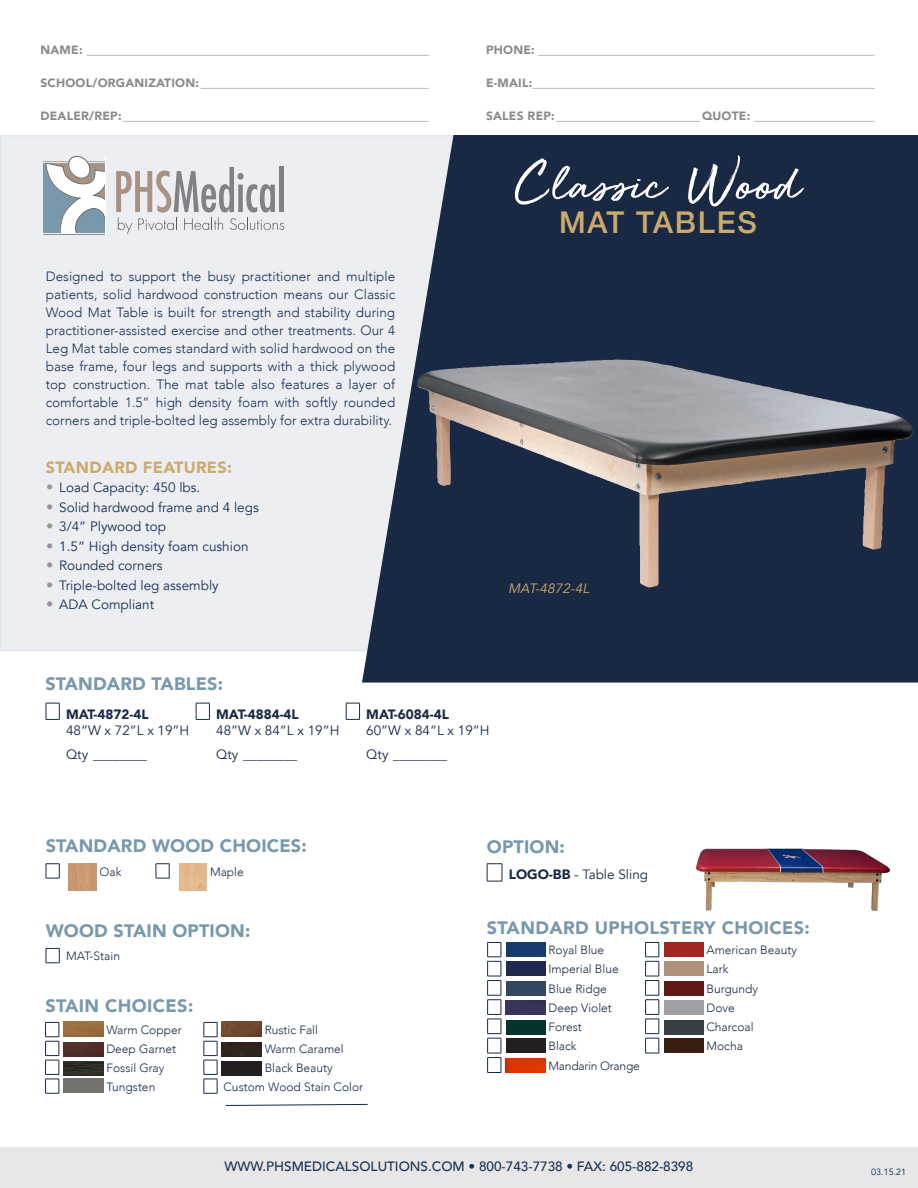
<style>
.page{position:relative;width:918px;height:1188px;background:#fff}
.page>*{position:absolute;margin:0;border:0;box-sizing:border-box;transform-origin:0 0}
.Feature_Header{font:57px "Golden Plains";color:#fff}
.Feature_Header-2{font:500 30px "Helvetica Neue";letter-spacing:.06em;color:#ccaa6b}
.t1{font:900 18px "Avenir";letter-spacing:.01em;color:#7898ac}
.t2{font:900 16.2px "Avenir";letter-spacing:.02em;color:#ccaa6b}
.t3{font:300 13.5px/18px "Avenir";color:#153256;text-align:justify}
.t4{font:13.5px "Avenir";color:#153256}
.t5{font:13.5px "Avenir";color:#192944}
.t6{font:500 13.5px "Avenir";color:#153256}
.t7{font:900 13.5px "Avenir";color:#192944}
.t8{font:italic 13.5px "Avenir";color:#ccaa6b}
.t9{font:900 12px "Avenir";letter-spacing:.02em;color:#8a8a8e}
.t10{font:300 12px "Avenir";color:#192944}
.t11{font:300 12px "Avenir";letter-spacing:-.02em;color:#192944}
.t12{font:9px "Avenir";color:#002b54}
.s1{font-family:"Futura";color:#939598}
.s2{font-weight:900}
</style>
<div class="page">
<div style="left:0;top:135px;width:668px;height:516px;background:#edeef2;border:2px solid #e2e6ec"></div>
<svg style="left:362px;top:135px;width:556px;height:548px;background:#3a465b"></svg>
<svg style="left:116px;top:167px;width:168px;height:67px"></svg>
<svg style="left:43px;top:155px;width:63px;height:78px;background:#bdc7cd"></svg>
<hr style="left:43px;top:233px;width:63px;height:2px;background:#fff">
<hr style="left:43px;top:234px;width:63px;height:1px;background:#808285">
<hr style="left:106px;top:155px;width:1px;height:80px;background:#fff">
<div style="left:0;top:1148px;width:918px;height:40px;background:#e9e6e8"></div>
<img style="left:417px;top:360px;width:197px;height:126px">
<svg style="left:45px;top:1022px;width:15px;height:72px"></svg>
<svg style="left:204px;top:1022px;width:14px;height:72px"></svg>
<img style="left:63px;top:1022px;width:40px;height:14px">
<img style="left:222px;top:1022px;width:39px;height:14px">
<img style="left:63px;top:1042px;width:40px;height:14px">
<img style="left:222px;top:1042px;width:39px;height:14px">
<img style="left:63px;top:1061px;width:40px;height:14px">
<img style="left:222px;top:1061px;width:39px;height:14px">
<svg style="left:225px;top:1104px;width:143px;height:2px"></svg>
<svg style="left:46px;top:948px;width:14px;height:16px"></svg>
<svg style="left:46px;top:863px;width:14px;height:16px"></svg>
<svg style="left:156px;top:863px;width:14px;height:16px"></svg>
<img style="left:69px;top:864px;width:27px;height:26px">
<img style="left:179px;top:864px;width:28px;height:26px">
<svg style="left:487px;top:942px;width:15px;height:131px"></svg>
<svg style="left:645px;top:942px;width:15px;height:112px"></svg>
<div style="left:506px;top:943px;width:39px;height:14px;background:#163c6d"></div>
<div style="left:506px;top:1020px;width:39px;height:14px;background:#05332d"></div>
<div style="left:506px;top:961px;width:39px;height:14px;background:#1f2950"></div>
<div style="left:506px;top:1039px;width:39px;height:14px;background:#231f20"></div>
<div style="left:506px;top:981px;width:39px;height:15px;background:#334761"></div>
<div style="left:664px;top:1000px;width:40px;height:14px;background:#a29fa4"></div>
<div style="left:664px;top:943px;width:40px;height:14px;background:#a02622"></div>
<div style="left:664px;top:1020px;width:40px;height:14px;background:#373e44"></div>
<div style="left:664px;top:961px;width:40px;height:14px;background:#af917a"></div>
<div style="left:664px;top:1039px;width:40px;height:14px;background:#391c12"></div>
<div style="left:664px;top:981px;width:40px;height:15px;background:#631818"></div>
<img style="left:506px;top:1000px;width:39px;height:14px">
<img style="left:506px;top:1058px;width:39px;height:15px">
<svg style="left:46px;top:703px;width:14px;height:17px"></svg>
<svg style="left:196px;top:703px;width:14px;height:17px"></svg>
<svg style="left:346px;top:703px;width:14px;height:17px"></svg>
<svg style="left:487px;top:863px;width:16px;height:19px"></svg>
<img style="left:696px;top:848px;width:195px;height:63px">
<p class="t9" style="left:40px;top:40px;width:390px">NAME: _________________________________________________________</p>
<p class="t9" style="left:40px;top:73px;width:390px">SCHOOL/ORGANIZATION: ______________________________________</p>
<p class="t9" style="left:40px;top:106px;width:390px">DEALER/REP:___________________________________________________</p>
<p class="t3" style="left:46px;top:268px;width:351px">Designed to support the busy practitioner and multiple patients, solid hardwood construction means our Classic Wood Mat Table is built for strength and stability during practitioner-assisted exercise and other treatments. Our 4<br>Leg Mat table comes standard with solid hardwood on the base frame, four legs and supports with a thick plywood top construction. The mat table also features a layer of comfortable 1.5” high density foam with softly rounded corners and triple-bolted leg assembly for extra durability.</p>
<p class="t2" style="left:46px;top:453px;width:188px">STANDARD FEATURES:</p>
<p class="t4" style="left:46px;top:479px;width:156px"><span class="s1">•</span> Load Capacity: 450 lbs.</p>
<p class="t4" style="left:46px;top:499px;width:215px"><span class="s1">•</span> Solid hardwood frame and 4 legs</p>
<p class="t4" style="left:46px;top:518px;width:122px"><span class="s1">•</span> 3/4” Plywood top</p>
<p class="t4" style="left:46px;top:538px;width:204px"><span class="s1">•</span> 1.5” High density foam cushion</p>
<p class="t4" style="left:46px;top:557px;width:118px"><span class="s1">•</span> Rounded corners</p>
<p class="t4" style="left:46px;top:577px;width:174px"><span class="s1">•</span> Triple-bolted leg assembly</p>
<p class="t4" style="left:46px;top:596px;width:110px"><span class="s1">•</span> ADA Compliant</p>
<p class="t1" style="left:45px;top:668px;width:179px">STANDARD TABLES:</p>
<p class="t9" style="left:486px;top:40px;width:390px">PHONE: ________________________________________________________</p>
<p class="t9" style="left:486px;top:73px;width:390px">E-MAIL:_________________________________________________________</p>
<p class="t9" style="left:486px;top:106px;width:390px">SALES REP: ________________________QUOTE: ____________________</p>
<p class="Feature_Header" style="left:515px;top:155px;width:287px">Classic Wood</p>
<p class="Feature_Header-2" style="left:559px;top:198px;width:199px">MAT TABLES</p>
<p class="t8" style="left:508px;top:580px;width:85px">MAT-4872-4L</p>
<p class="t7" style="left:66px;top:702px;width:84px">MAT-4872-4L</p>
<p class="t5" style="left:66px;top:722px;width:125px">48”W x 72”L x 19”H</p>
<p class="t5" style="left:66px;top:747px;width:82px">Qty ________</p>
<p class="t7" style="left:216px;top:702px;width:84px">MAT-4884-4L</p>
<p class="t5" style="left:216px;top:722px;width:125px">48”W x 84”L x 19”H</p>
<p class="t5" style="left:216px;top:747px;width:82px">Qty ________</p>
<p class="t7" style="left:366px;top:702px;width:84px">MAT-6084-4L</p>
<p class="t5" style="left:366px;top:722px;width:125px">60”W x 84”L x 19”H</p>
<p class="t5" style="left:366px;top:747px;width:82px">Qty ________</p>
<p class="t1" style="left:46px;top:831px;width:263px">STANDARD WOOD CHOICES:</p>
<p class="t10" style="left:100px;top:865px;width:24px">Oak</p>
<p class="t10" style="left:210px;top:865px;width:35px">Maple</p>
<p class="t1" style="left:487px;top:831px;width:80px">OPTION:</p>
<p class="t5" style="left:509px;top:867px;width:141px"><span class="s2">LOGO-BB</span> - Table Sling</p>
<p class="t1" style="left:46px;top:915px;width:206px">WOOD STAIN OPTION:</p>
<p class="t1" style="left:487px;top:912px;width:324px">STANDARD UPHOLSTERY CHOICES:</p>
<p class="t10" style="left:549px;top:943px;width:57px">Royal Blue</p>
<p class="t10" style="left:706px;top:943px;width:92px">American Beauty</p>
<p class="t10" style="left:549px;top:962px;width:72px">Imperial Blue</p>
<p class="t10" style="left:706px;top:962px;width:23px">Lark</p>
<p class="t10" style="left:549px;top:981px;width:60px">Blue Ridge</p>
<p class="t10" style="left:706px;top:981px;width:53px">Burgundy</p>
<p class="t10" style="left:549px;top:1001px;width:65px">Deep Violet</p>
<p class="t10" style="left:706px;top:1001px;width:30px">Dove</p>
<p class="t10" style="left:549px;top:1020px;width:35px">Forest</p>
<p class="t10" style="left:706px;top:1020px;width:49px">Charcoal</p>
<p class="t10" style="left:549px;top:1039px;width:30px">Black</p>
<p class="t10" style="left:706px;top:1039px;width:38px">Mocha</p>
<p class="t11" style="left:549px;top:1058px;width:93px">Mandarin Orange</p>
<p class="t10" style="left:66px;top:949px;width:55px">MAT-Stain</p>
<p class="t1" style="left:45px;top:990px;width:149px">STAIN CHOICES:</p>
<p class="t10" style="left:106px;top:1023px;width:77px">Warm Copper</p>
<p class="t10" style="left:265px;top:1023px;width:55px">Rustic Fall</p>
<p class="t10" style="left:106px;top:1042px;width:71px">Deep Garnet</p>
<p class="t10" style="left:265px;top:1042px;width:81px">Warm Caramel</p>
<p class="t10" style="left:106px;top:1061px;width:60px">Fossil Gray</p>
<p class="t10" style="left:265px;top:1061px;width:70px">Black Beauty</p>
<p class="t10" style="left:106px;top:1080px;width:50px">Tungsten</p>
<p class="t10" style="left:224px;top:1080px;width:141px">Custom Wood Stain Color</p>
<p class="t6" style="left:225px;top:1155px;width:470px">WWW.PHSMEDICALSOLUTIONS.COM • 800-743-7738 • FAX: 605-882-8398</p>
<p class="t12" style="left:871px;top:1167px;width:37px">03.15.21</p>
</div>
